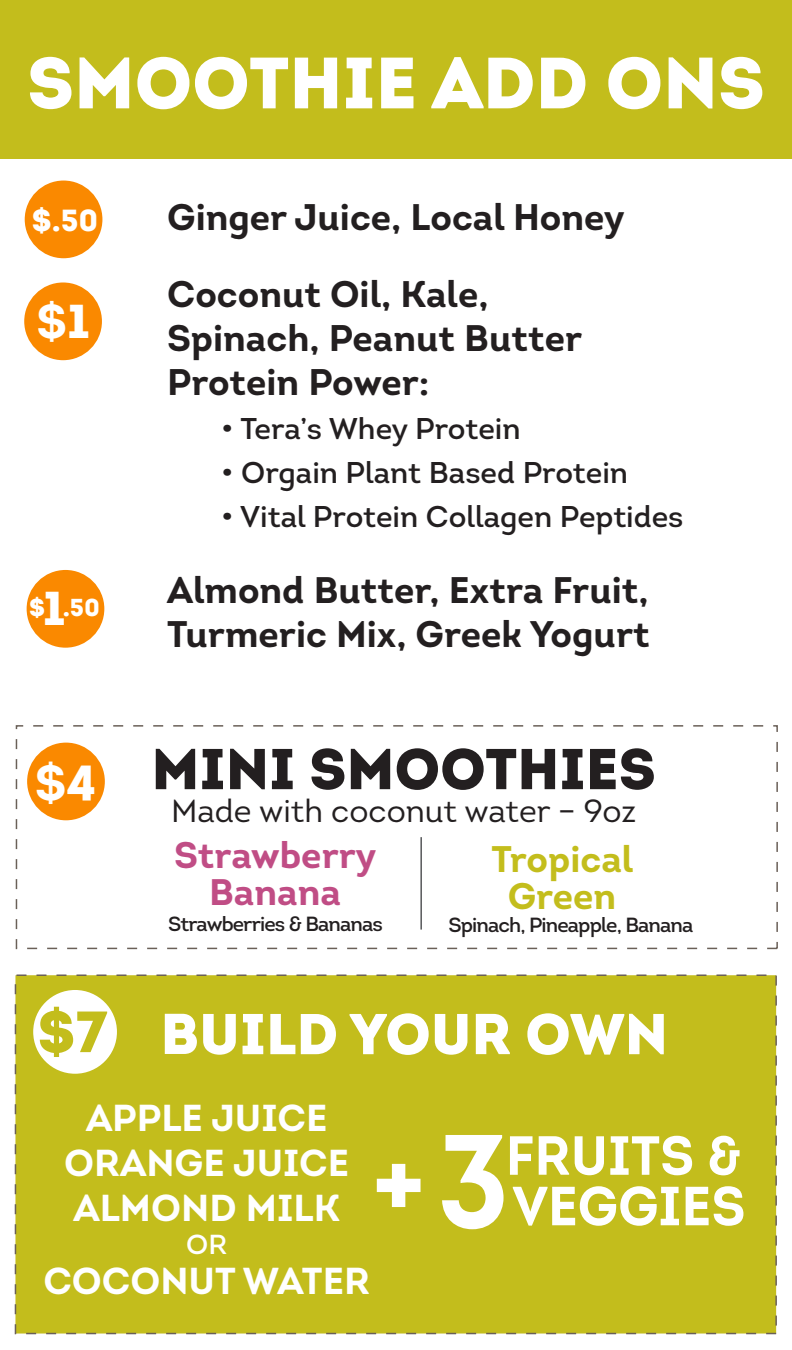
<style>
.page{position:relative;width:792px;height:1350px;background:#fff}
.page>*{position:absolute;margin:0;border:0;box-sizing:border-box;transform-origin:0 0}
.t1{font:116px "Intro Bold Caps";color:#fff}
.t2{font:72.5px "Intro Black Caps";color:#fff}
.t3{font:57.5px "Intro Black Caps";color:#fff}
.t4{font:57.5px "Intro Black Caps";color:#231f20}
.t5{font:55px "Intro Bold Caps";color:#fff;scale:.96 1}
.t6{font:49.2px "Intro Bold Caps";color:#fff}
.t7{font:47.5px "Intro Bold Caps";color:#fff}
.t8{font:47.5px "Intro Black Caps";color:#fff}
.t9{font:37.5px/45px "Intro Bold Caps";color:#fff;text-align:center}
.t10{font:700 37px/44px "Intro";color:#231f20}
.t11{font:700 37px/37.5px "Intro";color:#c04d85;text-align:center}
.t12{font:700 37px/37.5px "Intro";color:#c3bd1c;text-align:center}
.t13{font:32px "Intro";color:#231f20}
.t14{font:30.5px "Intro Black Caps";color:#fff}
.t15{font:30px "Intro";color:#231f20}
.t16{font:27.5px "Intro";color:#fff}
.t17{font:24.5px "Intro Black Caps";color:#fff}
.t18{font:20.5px "Intro";letter-spacing:-.04em;color:#231f20}
.s1{font-family:"Intro Black Caps"}
.s2{font-size:58px;color:#c3bd1c}
.s3{font-size:133px}
</style>
<div class="page">
<div style="left:0;top:1px;width:792px;height:158px;background:#c3bd1c"></div>
<div style="left:24px;top:282px;width:78px;height:78px;background:#fa8900;border-radius:50%"></div>
<div style="left:27px;top:570px;width:77px;height:78px;background:#fa8900;border-radius:50%"></div>
<div style="left:25px;top:181px;width:77px;height:77px;background:#fa8900;border-radius:50%"></div>
<div style="left:15px;top:974px;width:762px;height:360px;background:#c3bd1c;border:2px dashed #6a6058"></div>
<div style="left:16px;top:725px;width:762px;height:224px;background:#fff;border:2px dashed #6a6058"></div>
<div style="left:27px;top:743px;width:78px;height:77px;background:#fa8900;border-radius:50%"></div>
<hr style="left:420px;top:837px;width:2px;height:93px;background:#57585a">
<div style="left:33px;top:990px;width:84px;height:84px;background:#fff;border-radius:50%"></div>
<h2 class="t2" style="left:27px;top:35px;width:739px">SMOOTHIE ADD ONS</h2>
<p class="t14" style="left:32px;top:200px;width:68px">$.50</p>
<p class="t7" style="left:36px;top:291px;width:55px">$<span class="s1">1</span></p>
<p class="t8" style="left:43px;top:577px;width:24px">1</p>
<p class="t17" style="left:29px;top:591px;width:72px">$ .50</p>
<h3 class="t6" style="left:35px;top:751px;width:63px">$<span class="s1">4</span></h3>
<p class="t10" style="left:167px;top:179px;width:459px;line-height:76.5px">Ginger Juice, Local Honey<br>Coconut Oil, Kale,</p>
<p class="t10" style="left:167px;top:316px;width:417px">Spinach, Peanut Butter<br>Protein Power:</p>
<p class="t15" style="left:221px;top:410px;width:301px">• Tera’s Whey Protein</p>
<p class="t15" style="left:221px;top:454px;width:408px">• Orgain Plant Based Protein</p>
<p class="t15" style="left:221px;top:498px;width:464px">• Vital Protein Collagen Peptides</p>
<p class="t10" style="left:167px;top:568px;width:484px">Almond Butter, Extra Fruit,<br>Turmeric Mix, Greek Yogurt</p>
<h3 class="t4" style="left:151px;top:731px;width:506px">MINI SMOOTHIES</h3>
<p class="t13" style="left:171px;top:791px;width:466px">Made with coconut water – 9oz</p>
<p class="t11" style="left:174px;top:836px;width:204px">Strawberry<br>Banana</p>
<p class="t12" style="left:491px;top:840px;width:143px">Tropical<br>Green</p>
<p class="t18" style="left:168px;top:911px;width:216px">Strawberries &amp; Bananas</p>
<p class="t18" style="left:448px;top:912px;width:246px">Spinach, Pineapple, Banana</p>
<h3 class="t3" style="left:38px;top:996px;width:632px"><span class="s2">$7</span> BUILD YOUR OWN</h3>
<p class="t9" style="left:64px;top:1095px;width:286px">APPLE JUICE<br>ORANGE JUICE<br>ALMOND MILK</p>
<p class="t16" style="left:186px;top:1227px;width:42px">OR</p>
<p class="t9" style="left:43px;top:1258px;width:328px">COCONUT WATER</p>
<h1 class="t1" style="left:371px;top:1113px;width:141px">+<span class="s3">3</span></h1>
<h3 class="t5" style="left:506px;top:1120px;width:247px">FRUITS &amp;</h3>
<h3 class="t5" style="left:513px;top:1171px;width:244px">VEGGIES</h3>
</div>
